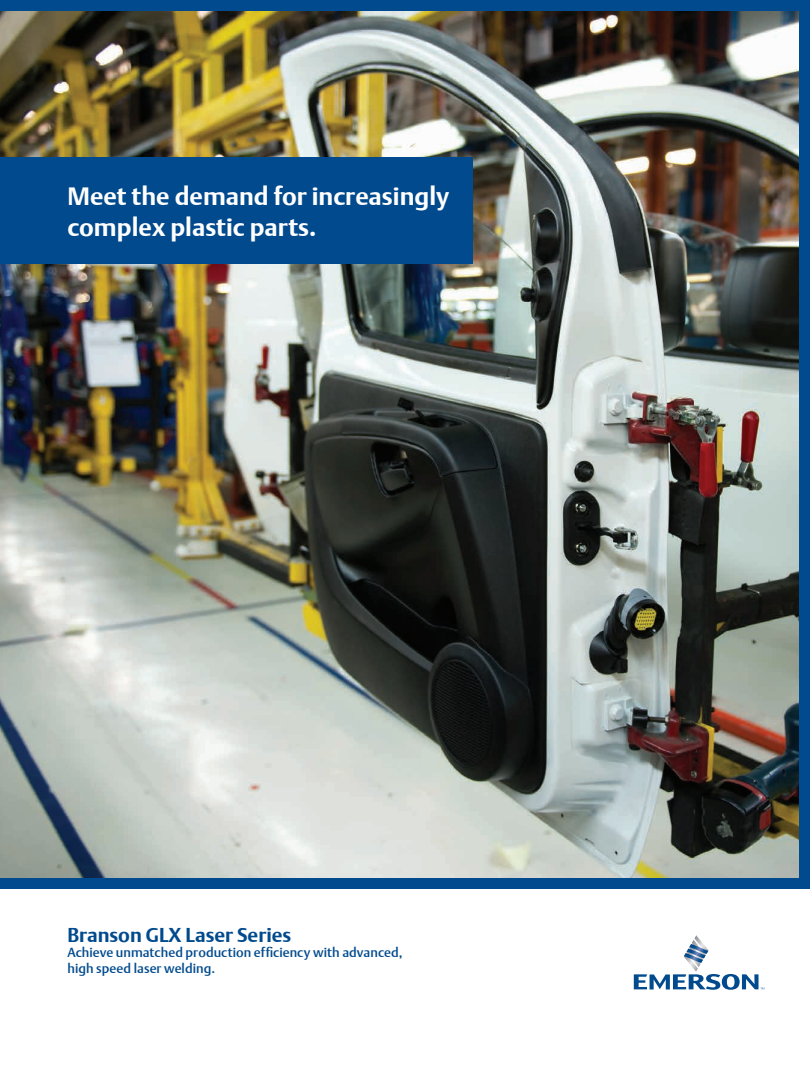
<style>
.page{position:relative;width:810px;height:1080px;background:#fff}
.page>*{position:absolute;margin:0;border:0;box-sizing:border-box;transform-origin:0 0}
.t1{font:700 25px/31.2px "DTL Argo T";color:#fff}
.t2{font:700 20px "DTL Argo T";color:#004a8d}
.t3{font:500 13.12px/15.8px "DTL Argo T";color:#004a8d}
</style>
<div class="page">
<div style="left:0;top:0;width:810px;height:889px;background:#004a8d"></div>
<img style="left:0;top:11px;width:799px;height:867px">
<div style="left:0;top:158px;width:472px;height:106px;background:#004a8d"></div>
<svg style="left:634px;top:935px;width:130px;height:55px"></svg>
<h1 class="t1" style="left:68px;top:180px;width:383px">Meet the demand for increasingly complex plastic parts.</h1>
<h2 class="t2" style="left:68px;top:923px;width:225px">Branson GLX Laser Series</h2>
<p class="t3" style="left:68px;top:945px;width:337px">Achieve unmatched production efficiency with advanced, high speed laser welding.</p>
</div>
